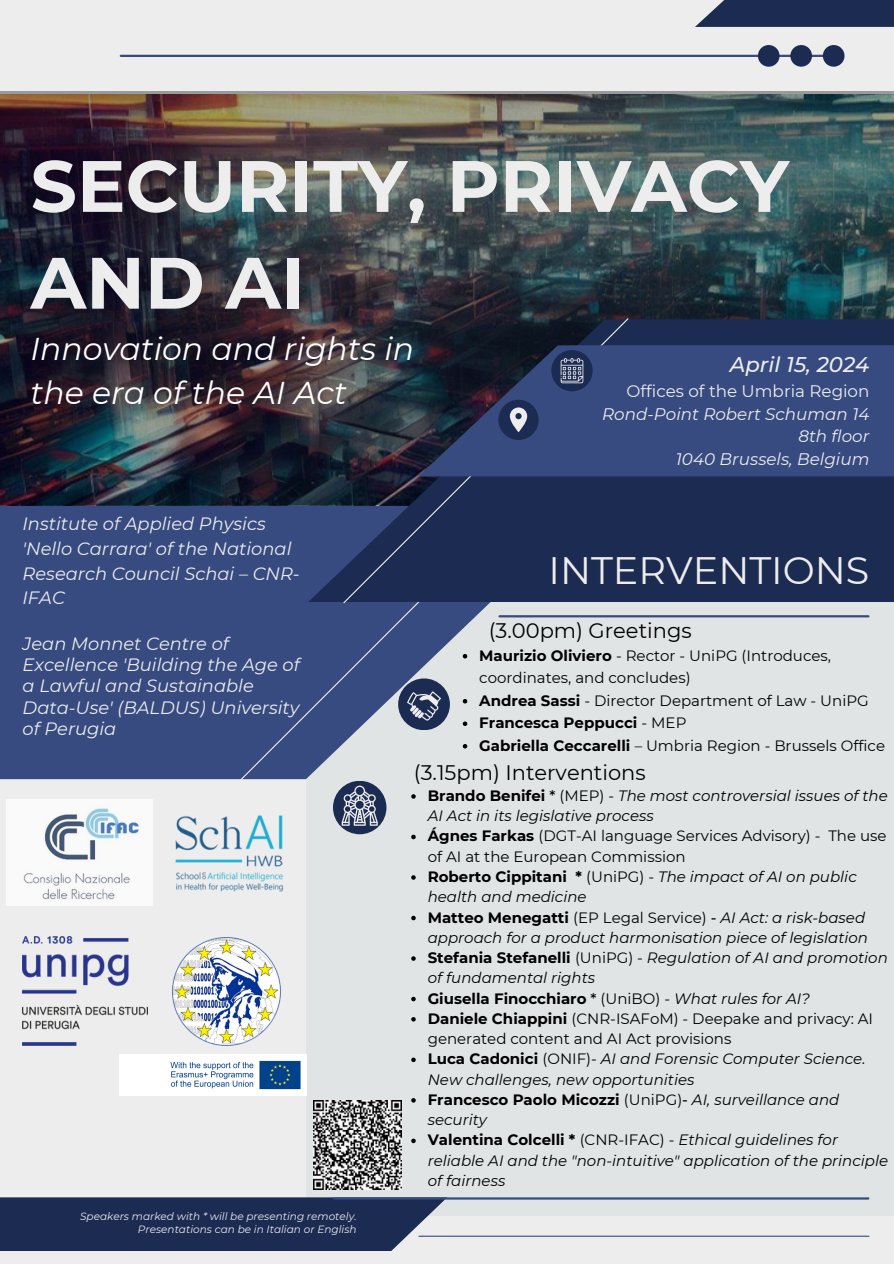
<style>
.page{position:relative;width:894px;height:1264px;background:#fff}
.page>*{position:absolute;margin:0;border:0;box-sizing:border-box;transform-origin:0 0}
.t1{font:700 72.6px/96.8px "Montserrat";color:#ededed}
.t2{font:38.1px "Montserrat";color:#ededed}
.t3{font:italic 31.5px/43.8px "Montserrat";color:#fff}
.t4{font:italic 500 21.3px "Montserrat";color:#ededed}
.t5{font:21px "Montserrat";color:#000}
.t6{font:italic 17.85px/21.3px "Montserrat";color:#ededed}
.t7{font:italic 16.8px/22.5px "Montserrat";color:#ededed;text-align:right}
.t8{font:italic 15px/20.2px "Montserrat";color:#000}
.t9{font:15px/20.2px "Montserrat";color:#000}
.t10{font:700 15px "Montserrat";color:#000}
.t11{font:italic 10.5px/12.3px "Montserrat";color:#ededed;text-align:right}
.s1{font-style:normal}
.s2{font-weight:700}
.s3{font-weight:400}
.s4{font-weight:700;font-style:normal}
.s5{font-weight:500;font-style:normal}
.s6{font-weight:500}
.s7{font-weight:400;font-style:italic}
</style>
<div class="page">
<div style="left:0;top:0;width:893px;height:1263px;background:#ededed"></div>
<div style="left:306px;top:581px;width:587px;height:634px;background:#e0e4e5"></div>
<svg style="left:0;top:505px;width:674px;height:274px;fill:#374b80"></svg>
<img style="left:0;top:91px;width:893px;height:414px">
<svg style="left:308px;top:319px;width:585px;height:283px;background:#212e51"></svg>
<svg style="left:0;top:1197px;width:447px;height:54px;background:#29375c"></svg>
<div style="left:694px;top:0;width:199px;height:27px;background:#1c2b52"></div>
<svg style="left:342px;top:317px;width:287px;height:287px;background:#222e4a"></svg>
<svg style="left:418px;top:345px;width:475px;height:131px;background:#314372"></svg>
<hr style="left:121px;top:55px;width:709px;height:2px;background:#374b80">
<div style="left:498px;top:400px;width:40px;height:40px;background:#1c2b52;border-radius:50%"></div>
<svg style="left:509px;top:407px;width:18px;height:25px"></svg>
<hr style="left:334px;top:1197px;width:534px;height:2px;background:#374b80">
<hr style="left:419px;top:1235px;width:449px;height:1px;background:#374b80">
<hr style="left:499px;top:615px;width:369px;height:2px;background:#374b80">
<svg style="left:757px;top:45px;width:87px;height:21px"></svg>
<div style="left:398px;top:678px;width:52px;height:52px;background:#1c2b52;border-radius:50%"></div>
<div style="left:551px;top:350px;width:41px;height:41px;background:#1c2b52;border-radius:50%"></div>
<svg style="left:560px;top:358px;width:23px;height:25px"></svg>
<img style="left:172px;top:937px;width:108px;height:108px">
<img style="left:23px;top:937px;width:124px;height:108px">
<img style="left:7px;top:799px;width:146px;height:106px">
<img style="left:175px;top:816px;width:109px;height:76px">
<svg style="left:333px;top:780px;width:53px;height:54px"></svg>
<img style="left:120px;top:1054px;width:186px;height:41px">
<img style="left:313px;top:1100px;width:89px;height:89px">
<svg style="left:462px;top:654px;width:5px;height:4px"></svg>
<svg style="left:462px;top:699px;width:5px;height:4px"></svg>
<svg style="left:462px;top:721px;width:5px;height:5px"></svg>
<svg style="left:462px;top:744px;width:5px;height:4px"></svg>
<svg style="left:238px;top:574px;width:208px;height:251px"></svg>
<svg style="left:411px;top:834px;width:4px;height:5px"></svg>
<svg style="left:411px;top:875px;width:4px;height:4px"></svg>
<svg style="left:411px;top:915px;width:4px;height:5px"></svg>
<svg style="left:411px;top:956px;width:4px;height:4px"></svg>
<svg style="left:411px;top:996px;width:4px;height:5px"></svg>
<svg style="left:411px;top:1017px;width:4px;height:4px"></svg>
<svg style="left:411px;top:1057px;width:4px;height:5px"></svg>
<svg style="left:411px;top:1098px;width:4px;height:4px"></svg>
<svg style="left:411px;top:1138px;width:4px;height:5px"></svg>
<h5 class="t1" style="left:31px;top:137px;width:759px">SECURITY, PRIVACY<br>AND AI</h5>
<p class="t3" style="left:31px;top:326px;width:385px">Innovation and rights in the era of the AI Act</p>
<h2 class="t4" style="left:729px;top:351px;width:141px">April 15, 2024</h2>
<h2 class="t7" style="left:602px;top:380px;width:269px"><span class="s1">Offices of the Umbria Region<br></span>Rond-Point Robert Schuman 14<br>8th floor<br>1040 Brussels, Belgium</h2>
<p class="t6" style="left:23px;top:511px;width:278px;line-height:24.8px">Institute of Applied Physics 'Nello Carrara' of the National<br>Research Council Schai – CNR-<br>IFAC</p>
<p class="t6" style="left:23px;top:632px;width:279px">Jean Monnet Centre of<br>Excellence 'Building the Age of a Lawful and Sustainable<br>Data-Use' (BALDUS) University of Perugia</p>
<p class="t11" style="left:80px;top:1210px;width:278px">Speakers marked with * will be presenting remotely.<br>Presentations can be in Italian or English</p>
<p class="t2" style="left:548px;top:547px;width:322px">INTERVENTIONS</p>
<h5 class="t5" style="left:488px;top:618px;width:204px">(3.00pm) Greetings</h5>
<h5 class="t9" style="left:479px;top:644px;width:353px;line-height:22.5px"><span class="s2">Maurizio Oliviero</span> - Rector - UniPG (Introduces, coordinates, and concludes)</h5>
<p class="t9" style="left:479px;top:690px;width:391px"><span class="s2">Andrea Sassi</span> - Director Department of Law - UniPG</p>
<h4 class="t10" style="left:479px;top:713px;width:208px">Francesca Peppucci <span class="s3">- MEP</span></h4>
<p class="t9" style="left:479px;top:735px;width:407px"><span class="s2">Gabriella Ceccarelli</span> – Umbria Region - Brussels Office</p>
<p class="t5" style="left:413px;top:759px;width:233px">(3.15pm) Interventions</p>
<p class="t8" style="left:427px;top:785px;width:461px"><span class="s4">Brando Benifei</span> <span class="s5">*</span> <span class="s1">(MEP) -</span> The most controversial issues of the<br>AI Act in its legislative process</p>
<h4 class="t9" style="left:427px;top:826px;width:460px"><span class="s2">Ágnes Farkas</span> (DGT-AI language Services Advisory) - The use of AI at the European Commission</h4>
<p class="t8" style="left:427px;top:866px;width:430px"><span class="s4">Roberto Cippitani *</span> <span class="s1">(UniPG) -</span> The impact of AI on public health and medicine</p>
<p class="t8" style="left:427px;top:907px;width:442px"><span class="s4">Matteo Menegatti</span> <span class="s1">(EP Legal Service)</span> <span class="s5">-</span> AI Act: a risk-based approach for a product harmonisation piece of legislation</p>
<p class="t8" style="left:427px;top:947px;width:461px"><span class="s4">Stefania Stefanelli</span> <span class="s1">(UniPG) -</span> Regulation of AI and promotion of fundamental rights</p>
<p class="t10" style="left:427px;top:989px;width:383px">Giusella Finocchiaro <span class="s6">*</span> <span class="s3">(UniBO) -</span> <span class="s7">What rules for AI?</span></p>
<p class="t9" style="left:427px;top:1008px;width:447px"><span class="s2">Daniele Chiappini</span> (CNR-ISAFoM) - Deepake and privacy: AI generated content and AI Act provisions</p>
<p class="t8" style="left:427px;top:1048px;width:439px"><span class="s4">Luca Cadonici</span> <span class="s1">(ONIF)-</span> AI and Forensic Computer Science.<br>New challenges, new opportunities</p>
<p class="t8" style="left:427px;top:1089px;width:413px"><span class="s4">Francesco Paolo Micozzi</span> <span class="s1">(UniPG)</span><span class="s5">-</span> AI, surveillance and security</p>
<p class="t8" style="left:427px;top:1129px;width:462px"><span class="s4">Valentina Colcelli *</span> <span class="s1">(CNR-IFAC) -</span> Ethical guidelines for reliable AI and the "non-intuitive" application of the principle of fairness</p>
</div>
